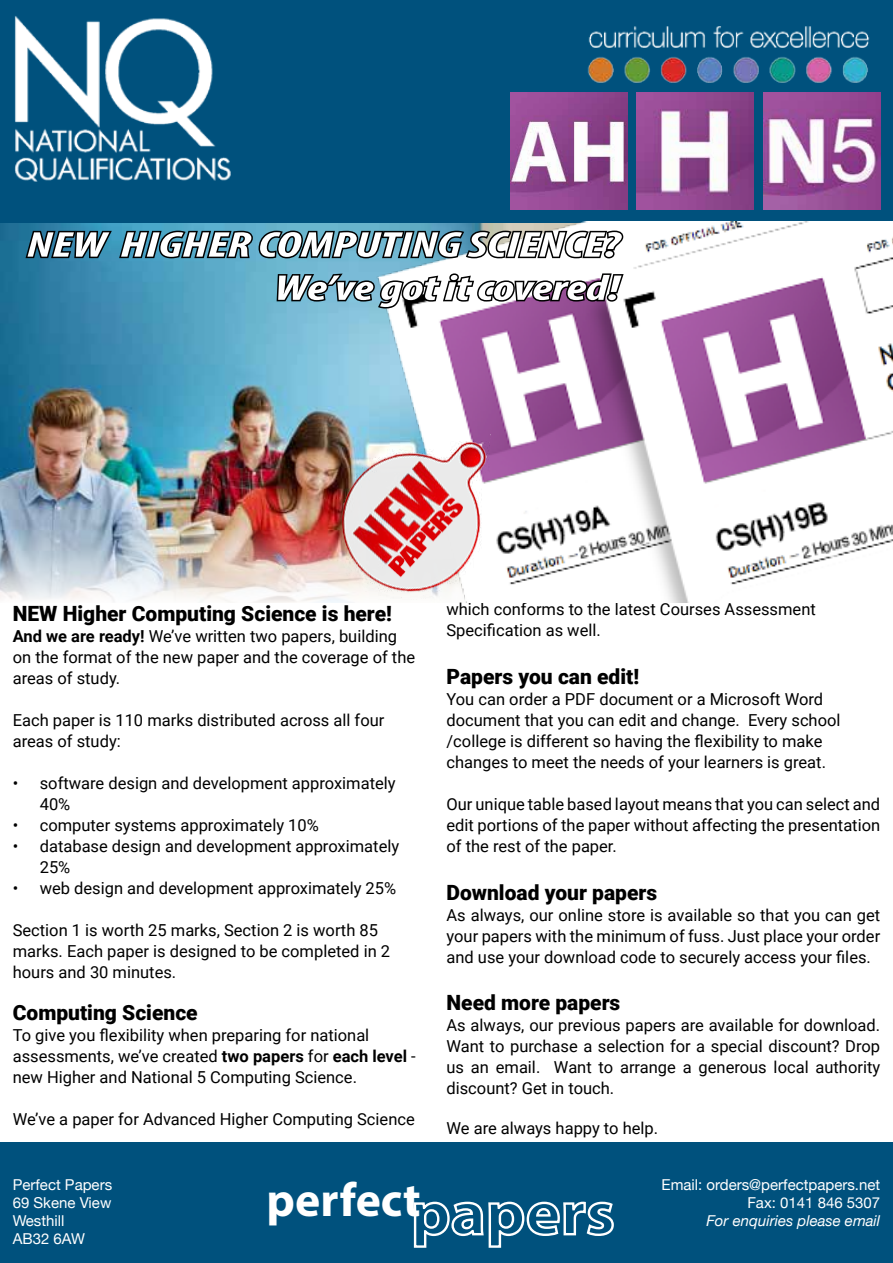
<style>
.page{position:relative;width:893px;height:1263px;background:#fff}
.page>*{position:absolute;margin:0;border:0;box-sizing:border-box;transform-origin:0 0}
.t1{font:700 47.7px "Myriad Pro";color:#fff}
.t2{font:italic 700 condensed 36px/43.2px "Myriad Pro";color:#fff;text-align:right;scale:1.41 1}
.t3{font:900 21px "Roboto";color:#000}
.t4{font:16.5px/21px "Roboto";color:#000}
.t5{font:15px/18px "Helvetica Neue";color:#fff}
.t6{font:italic 15px "Helvetica Neue";color:#fff}
.s1{font-weight:700}
</style>
<div class="page">
<div style="left:0;top:1143px;width:893px;height:120px;background:#00517d"></div>
<div style="left:0;top:0;width:893px;height:223px;background:#00517d"></div>
<img style="left:0;top:223px;width:237px;height:379px">
<img style="left:14px;top:16px;width:217px;height:166px">
<img style="left:637px;top:97px;width:117px;height:112px">
<img style="left:763px;top:97px;width:117px;height:112px">
<img style="left:587px;top:26px;width:293px;height:71px">
<svg style="left:413px;top:1201px;width:201px;height:47px"></svg>
<img style="left:510px;top:92px;width:117px;height:117px">
<img style="left:237px;top:221px;width:656px;height:382px">
<svg style="left:24px;top:228px;width:601px;height:33px;background:#456672"></svg>
<svg style="left:275px;top:271px;width:351px;height:39px"></svg>
<img style="left:331px;top:433px;width:159px;height:170px">
<h2 class="t2" style="left:27px;top:222px;width:422px">NEW HIGHER COMPUTING SCIENCE?<br>We’ve got it covered!</h2>
<p class="t3" style="left:13px;top:599px;width:381px">NEW Higher Computing Science is here!</p>
<p class="t4" style="left:13px;top:625px;width:404px"><span class="s1">And we are ready!</span> We’ve written two papers, building on the format of the new paper and the coverage of the areas of study.</p>
<p class="t4" style="left:13px;top:709px;width:373px">Each paper is 110 marks distributed across all four areas of study:</p>
<p class="t4" style="left:40px;top:772px;width:357px;text-indent:-27px">• software design and development approximately<br>40%</p>
<p class="t4" style="left:13px;top:814px;width:308px">• computer systems approximately 10%</p>
<p class="t4" style="left:40px;top:835px;width:361px;text-indent:-27px">• database design and development approximately<br>25%</p>
<p class="t4" style="left:13px;top:877px;width:385px">• web design and development approximately 25%</p>
<p class="t4" style="left:13px;top:919px;width:379px">Section 1 is worth 25 marks, Section 2 is worth 85 marks. Each paper is designed to be completed in 2 hours and 30 minutes.</p>
<p class="t3" style="left:13px;top:998px;width:186px">Computing Science</p>
<p class="t4" style="left:13px;top:1024px;width:405px">To give you flexibility when preparing for national assessments, we’ve created <span class="s1">two papers</span> for <span class="s1">each level</span> - new Higher and National 5 Computing Science.</p>
<p class="t4" style="left:13px;top:1108px;width:404px">We’ve a paper for Advanced Higher Computing Science</p>
<p class="t5" style="left:13px;top:1176px;width:101px">Perfect Papers<br>69 Skene View<br>Westhill<br>AB32 6AW</p>
<h1 class="t1" style="left:266px;top:1169px;width:156px">perfect</h1>
<p class="t4" style="left:446px;top:598px;width:371px">which conforms to the latest Courses Assessment<br>Specification as well.</p>
<p class="t3" style="left:446px;top:662px;width:194px">Papers you can edit!</p>
<p class="t4" style="left:446px;top:688px;width:396px">You can order a PDF document or a Microsoft Word document that you can edit and change. Every school /college is different so having the flexibility to make changes to meet the needs of your learners is great.</p>
<p class="t4" style="left:446px;top:793px;width:435px;text-align:justify">Our unique table based layout means that you can select and edit portions of the paper without affecting the presentation of the rest of the paper.</p>
<p class="t3" style="left:446px;top:878px;width:212px">Download your papers</p>
<p class="t4" style="left:446px;top:904px;width:435px;text-align:justify">As always, our online store is available so that you can get your papers with the minimum of fuss. Just place your order and use your download code to securely access your files.</p>
<p class="t3" style="left:446px;top:988px;width:175px">Need more papers</p>
<p class="t4" style="left:446px;top:1014px;width:435px;text-align:justify">As always, our previous papers are available for download.<br>Want to purchase a selection for a special discount? Drop us an email. Want to arrange a generous local authority discount? Get in touch.</p>
<p class="t4" style="left:446px;top:1116px;width:213px">We are always happy to help.</p>
<p class="t5" style="left:661px;top:1177px;width:220px;text-align:right">Email: orders@perfectpapers.net<br>Fax: 0141 846 5307</p>
<p class="t6" style="left:706px;top:1210px;width:175px">For enquiries please email</p>
</div>
